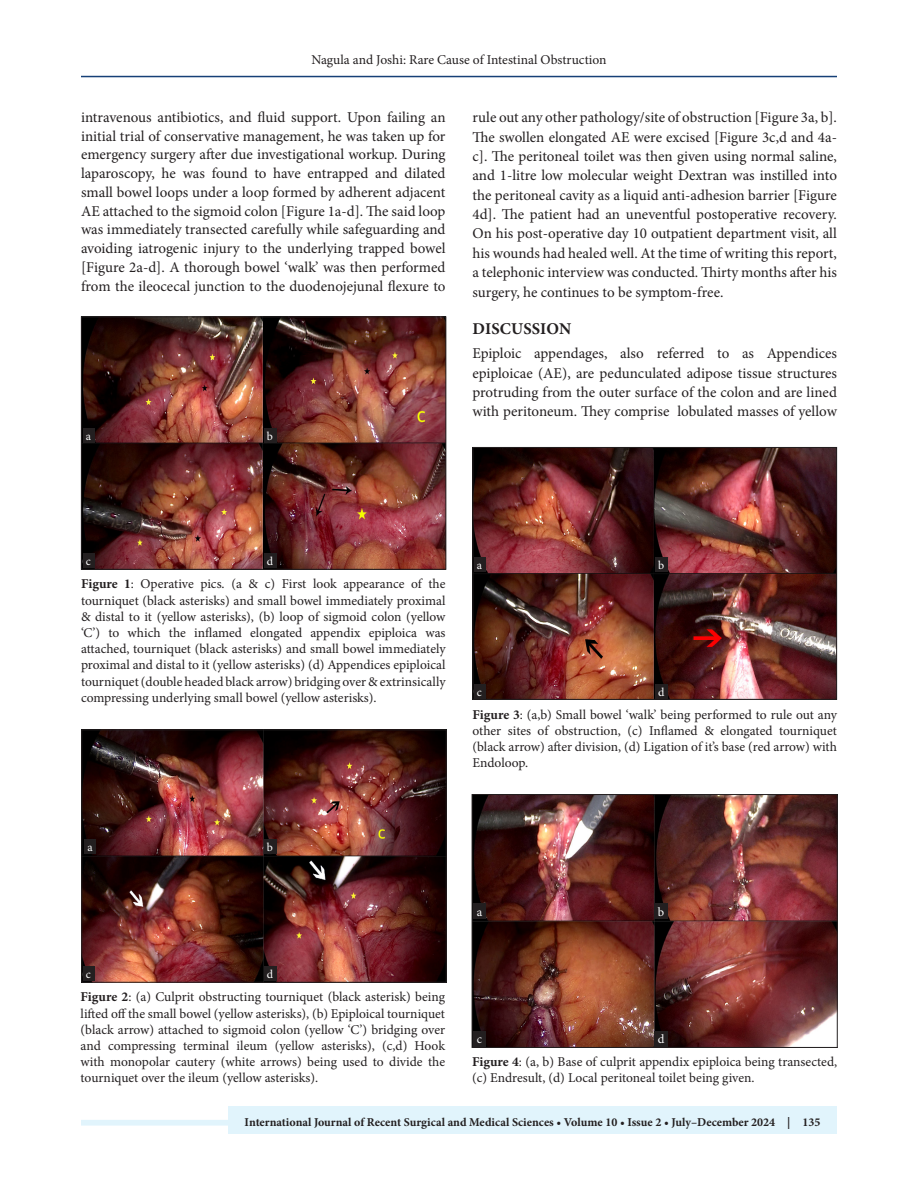
<style>
.page{position:relative;width:918px;height:1188px;background:#fff}
.page>*{position:absolute;margin:0;border:0;box-sizing:border-box;transform-origin:0 0}
.Head-A{font:700 16.5px "Minion Pro";letter-spacing:.01em;color:#231f20}
.para_first_last{font:15px/18.8px "Minion Pro";color:#231f20;text-align:justify}
.para_first{font:15px/19.4px "Minion Pro";color:#231f20;text-align:justify}
.float_figure_figure{font:13.5px/16.2px "Minion Pro";color:#231f20;text-align:justify}
.Figure_label{font:12.6px "Minion Pro";color:#fff}
.t1{font:700 12px "Minion Pro";color:#231f20}
.Figure_label-2{font:12px "Minion Pro";color:#fff}
.s1{font-weight:700}
</style>
<div class="page">
<hr style="left:81px;top:76px;width:756px;height:1px;background:#164077">
<div style="left:228px;top:1106px;width:609px;height:28px;background:#e1f4fc"></div>
<div style="left:81px;top:1120px;width:756px;height:6px;background:#e1f4fc"></div>
<img style="left:83px;top:318px;width:361px;height:250px">
<div style="left:81px;top:316px;width:365px;height:254px;border:1px solid #231f20"></div>
<img style="left:83px;top:731px;width:362px;height:250px">
<div style="left:81px;top:729px;width:366px;height:254px;border:1px solid #231f20"></div>
<img style="left:474px;top:449px;width:361px;height:249px">
<div style="left:472px;top:447px;width:365px;height:253px;border:1px solid #231f20"></div>
<img style="left:474px;top:796px;width:362px;height:250px">
<div style="left:472px;top:794px;width:366px;height:254px;border:1px solid #231f20"></div>
<div style="left:83px;top:428px;width:11px;height:15px;background:#231f20"></div>
<div style="left:84px;top:839px;width:12px;height:15px;background:#231f20"></div>
<div style="left:474px;top:558px;width:12px;height:14px;background:#231f20"></div>
<div style="left:474px;top:904px;width:12px;height:15px;background:#231f20"></div>
<div style="left:83px;top:553px;width:11px;height:15px;background:#231f20"></div>
<div style="left:83px;top:966px;width:11px;height:15px;background:#231f20"></div>
<div style="left:474px;top:684px;width:12px;height:15px;background:#231f20"></div>
<div style="left:474px;top:1031px;width:12px;height:15px;background:#231f20"></div>
<div style="left:264px;top:428px;width:13px;height:15px;background:#231f20"></div>
<div style="left:264px;top:839px;width:13px;height:15px;background:#231f20"></div>
<div style="left:655px;top:558px;width:13px;height:14px;background:#231f20"></div>
<div style="left:655px;top:904px;width:13px;height:15px;background:#231f20"></div>
<div style="left:264px;top:553px;width:13px;height:15px;background:#231f20"></div>
<div style="left:264px;top:966px;width:13px;height:15px;background:#231f20"></div>
<div style="left:655px;top:684px;width:13px;height:15px;background:#231f20"></div>
<div style="left:655px;top:1031px;width:13px;height:15px;background:#231f20"></div>
<p class="float_figure_figure" style="left:311px;top:52px;width:297px">Nagula and Joshi: Rare Cause of Intestinal Obstruction</p>
<p class="para_first_last" style="left:81px;top:108px;width:366px">intravenous antibiotics, and fluid support. Upon failing an initial trial of conservative management, he was taken up for emergency surgery after due investigational workup. During laparoscopy, he was found to have entrapped and dilated small bowel loops under a loop formed by adherent adjacent AE attached to the sigmoid colon [Figure 1a-d]. The said loop was immediately transected carefully while safeguarding and avoiding iatrogenic injury to the underlying trapped bowel [Figure 2a-d]. A thorough bowel ‘walk’ was then performed from the ileocecal junction to the duodenojejunal flexure to</p>
<p class="Figure_label-2" style="left:86px;top:428px;width:7px">a</p>
<p class="Figure_label-2" style="left:267px;top:428px;width:8px">b</p>
<p class="para_first_last" style="left:472px;top:108px;width:366px;line-height:19.4px">rule out any other pathology/site of obstruction [Figure 3a, b].<br>The swollen elongated AE were excised [Figure 3c,d and 4a&shy;c]. The peritoneal toilet was then given using normal saline, and 1-litre low molecular weight Dextran was instilled into the peritoneal cavity as a liquid anti-adhesion barrier [Figure 4d]. The patient had an uneventful postoperative recovery.<br>On his post-operative day 10 outpatient department visit, all his wounds had healed well. At the time of writing this report, a telephonic interview was conducted. Thirty months after his surgery, he continues to be symptom-free.</p>
<p class="Head-A" style="left:473px;top:317px;width:100px">DISCUSSION</p>
<p class="para_first" style="left:472px;top:344px;width:366px">Epiploic appendages, also referred to as Appendices epiploicae (AE), are pedunculated adipose tissue structures protruding from the outer surface of the colon and are lined with peritoneum. They comprise lobulated masses of yellow</p>
<p class="Figure_label-2" style="left:86px;top:553px;width:7px">c</p>
<p class="Figure_label-2" style="left:267px;top:553px;width:8px">d</p>
<p class="float_figure_figure" style="left:81px;top:576px;width:366px"><span class="s1">Figure 1</span>: Operative pics. (a &amp; c) First look appearance of the tourniquet (black asterisks) and small bowel immediately proximal &amp; distal to it (yellow asterisks), (b) loop of sigmoid colon (yellow ‘C’) to which the inflamed elongated appendix epiploica was attached, tourniquet (black asterisks) and small bowel immediately proximal and distal to it (yellow asterisks) (d) Appendices epiploical tourniquet (double headed black arrow) bridging over &amp; extrinsically compressing underlying small bowel (yellow asterisks).</p>
<p class="Figure_label-2" style="left:477px;top:557px;width:7px">a</p>
<p class="Figure_label-2" style="left:477px;top:684px;width:7px">c</p>
<p class="Figure_label-2" style="left:658px;top:557px;width:8px">b</p>
<p class="Figure_label-2" style="left:658px;top:684px;width:8px">d</p>
<p class="float_figure_figure" style="left:472px;top:706px;width:366px"><span class="s1">Figure 3</span>: (a,b) Small bowel ‘walk’ being performed to rule out any other sites of obstruction, (c) Inflamed &amp; elongated tourniquet (black arrow) after division, (d) Ligation of it’s base (red arrow) with Endoloop.</p>
<p class="Figure_label-2" style="left:87px;top:839px;width:7px">a</p>
<p class="Figure_label-2" style="left:86px;top:966px;width:7px">c</p>
<p class="Figure_label-2" style="left:267px;top:839px;width:8px">b</p>
<p class="Figure_label-2" style="left:267px;top:966px;width:8px">d</p>
<p class="float_figure_figure" style="left:81px;top:989px;width:366px"><span class="s1">Figure 2</span>: (a) Culprit obstructing tourniquet (black asterisk) being lifted off the small bowel (yellow asterisks), (b) Epiploical tourniquet (black arrow) attached to sigmoid colon (yellow ‘C’) bridging over and compressing terminal ileum (yellow asterisks), (c,d) Hook with monopolar cautery (white arrows) being used to divide the tourniquet over the ileum (yellow asterisks).</p>
<p class="Figure_label" style="left:477px;top:904px;width:7px">a</p>
<p class="Figure_label" style="left:477px;top:1031px;width:7px">c</p>
<p class="Figure_label" style="left:658px;top:904px;width:8px">b</p>
<p class="Figure_label" style="left:658px;top:1031px;width:8px">d</p>
<p class="float_figure_figure" style="left:472px;top:1054px;width:367px"><span class="s1">Figure 4</span>: (a, b) Base of culprit appendix epiploica being transected, (c) Endresult, (d) Local peritoneal toilet being given.</p>
<p class="t1" style="left:245px;top:1113px;width:577px">International Journal of Recent Surgical and Medical Sciences • Volume 10 • Issue 2 • July–December 2024 | 135</p>
</div>
